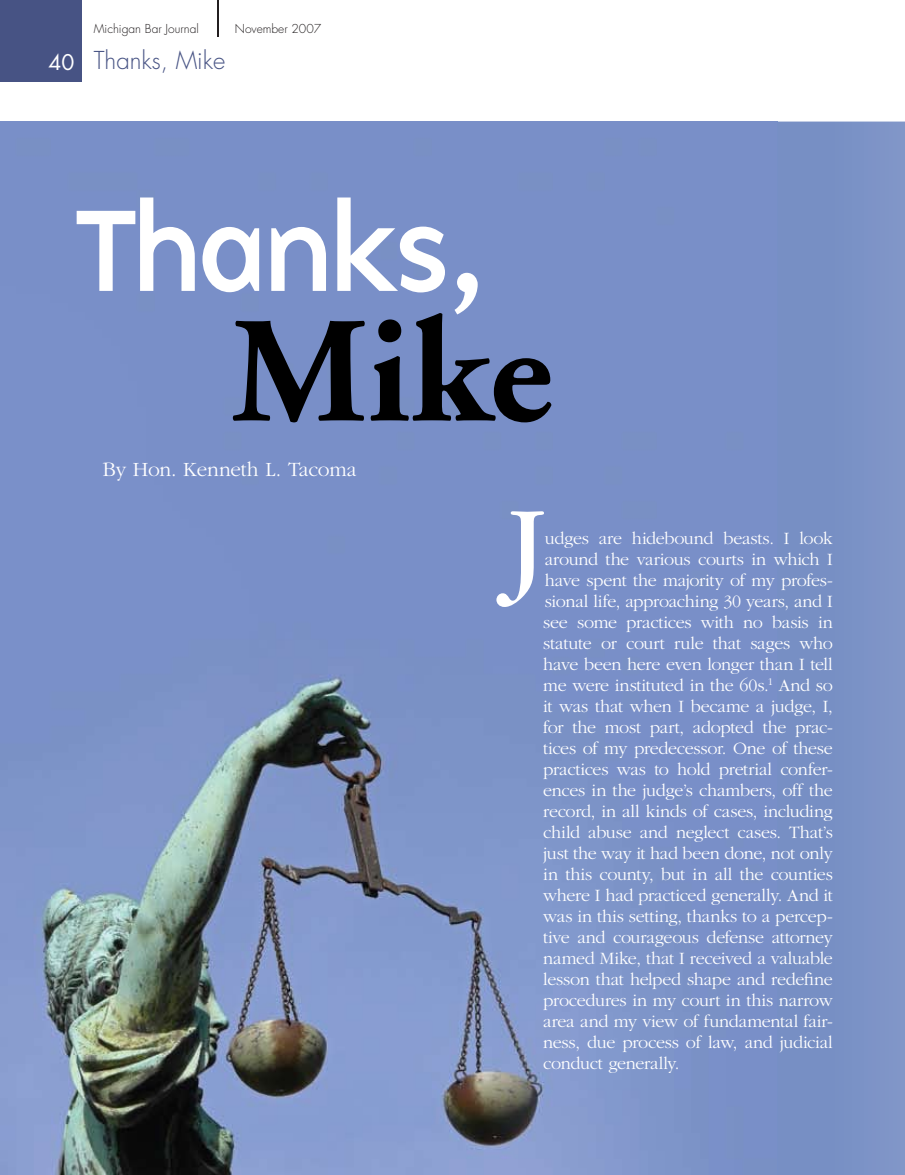
<style>
.page{position:relative;width:905px;height:1175px;background:#fff}
.page>*{position:absolute;margin:0;border:0;box-sizing:border-box;transform-origin:0 0}
.t1{font:700 150px "Adobe Garamond";color:#000}
.t2{font:120px "Base Nine";letter-spacing:-.12em;color:#fff}
.t3{font:119.1px "Garamond";color:#fff}
.t4{font:300 24px "Futura";color:#475384}
.t5{font:300 21px "Garamond";letter-spacing:-.015em;color:#fff}
.t6{font:300 18px/21px "Garamond";letter-spacing:-.02em;color:#fff;text-align:justify}
.t7{font:300 12px "Futura";color:#231f20}
.s1{font-weight:400;font-size:21px;color:#fff}
</style>
<div class="page">
<img style="left:0;top:122px;width:777px;height:1052px">
<div style="left:777px;top:122px;width:127px;height:1052px;background:#7890c5"></div>
<div style="left:0;top:0;width:82px;height:82px;background:#475384"></div>
<hr style="left:217px;top:0;width:1px;height:37px;background:#231f20">
<p class="t7" style="left:94px;top:21px;width:106px">Michigan Bar Journal</p>
<p class="t7" style="left:235px;top:21px;width:88px">November 2007</p>
<h3 class="t4" style="left:49px;top:45px;width:178px"><span class="s1">40</span> Thanks, Mike</h3>
<h2 class="t2" style="left:73px;top:164px;width:432px">Thanks,</h2>
<h1 class="t1" style="left:231px;top:291px;width:322px">Mike</h1>
<p class="t5" style="left:102px;top:459px;width:256px">By Hon. Kenneth L. Tacoma</p>
<h3 class="t3" style="left:507px;top:486px;width:40px">J</h3>
<p class="t6" style="left:543px;top:527px;width:291px">udges are hidebound beasts. I look around the various courts in which I have spent the majority of my profes&shy;sional life, approaching 30 years, and I see some practices with no basis in statute or court rule that sages who have been here even longer than I tell me were instituted in the 60s.<sup>1</sup> And so it was that when I became a judge, I, for the most part, adopted the prac&shy;tices of my predecessor. One of these practices was to hold pretrial confer&shy;ences in the judge’s chambers, off the record, in all kinds of cases, including child abuse and neglect cases. That’s just the way it had been done, not only in this county, but in all the counties where I had practiced generally. And it was in this setting, thanks to a percep&shy;tive and courageous defense attorney named Mike, that I received a valuable lesson that helped shape and redefine procedures in my court in this narrow area and my view of fundamental fair&shy;ness, due process of law, and judicial conduct generally.</p>
</div>
